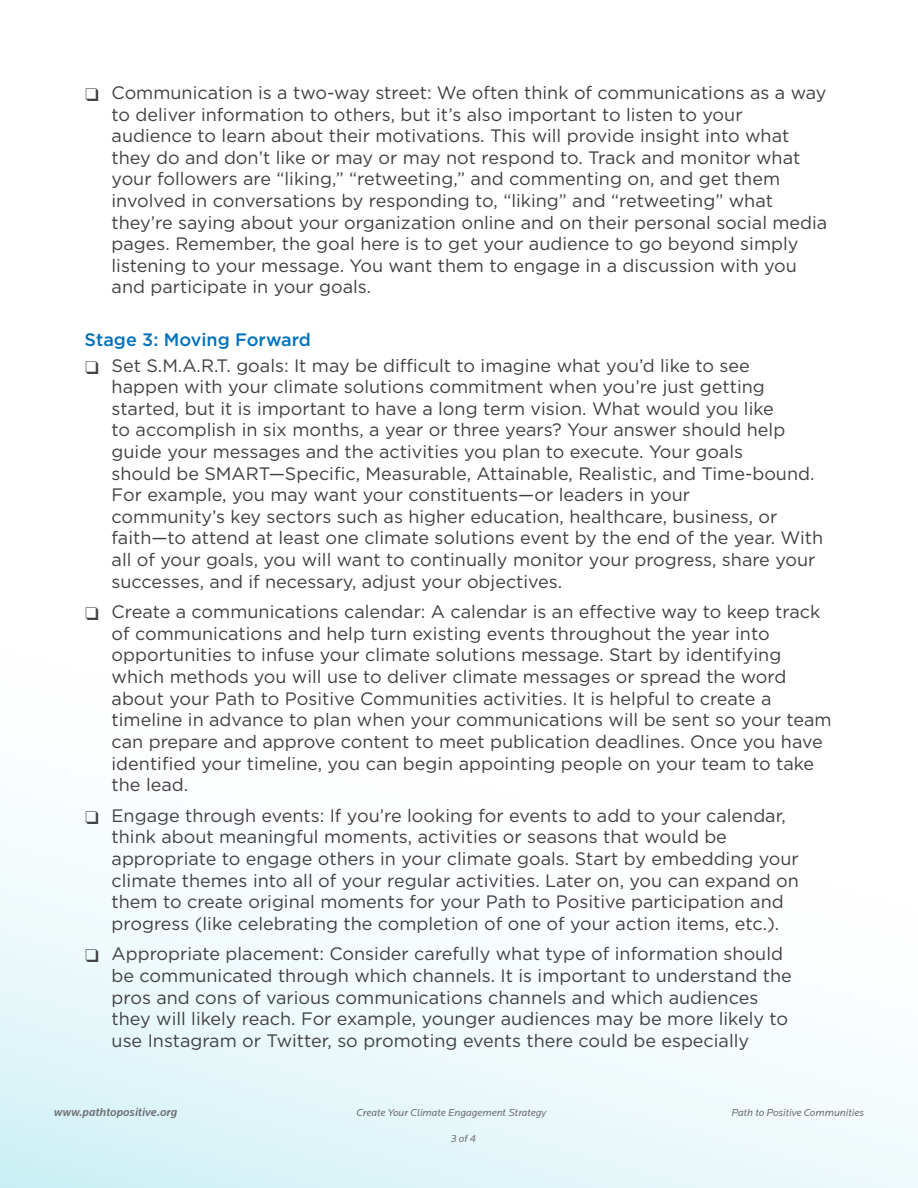
<style>
.page{position:relative;width:918px;height:1188px;background:#fff}
.page>*{position:absolute;margin:0;border:0;box-sizing:border-box;transform-origin:0 0}
.t1{font:18px/21.6px "Gotham";color:#414042}
.t2{font:500 18px "Gotham";color:#0072bc}
.t3{font:italic 500 12px "Locator";color:#6d6e71}
.t4{font:italic 10.5px "Locator";color:#6d6e71}
</style>
<div class="page">
<svg style="left:0;top:842px;width:918px;height:346px;fill:#f1fafc"></svg>
<svg style="left:86px;top:950px;width:12px;height:12px"></svg>
<p class="t1" style="left:112px;top:81px;width:717px">Communication is a two-way street: We often think of communications as a way to deliver information to others, but it’s also important to listen to your audience to learn about their motivations. This will provide insight into what they do and don’t like or may or may not respond to. Track and monitor what your followers are “liking,” “retweeting,” and commenting on, and get them involved in conversations by responding to, “liking” and “retweeting” what they’re saying about your organization online and on their personal social media pages. Remember, the goal here is to get your audience to go beyond simply listening to your message. You want them to engage in a discussion with you and participate in your goals.</p>
<p class="t2" style="left:85px;top:327px;width:228px">Stage 3: Moving Forward</p>
<p class="t1" style="left:112px;top:354px;width:713px">Set S.M.A.R.T. goals: It may be difficult to imagine what you’d like to see<br>happen with your climate solutions commitment when you’re just getting started, but it is important to have a long term vision. What would you like<br>to accomplish in six months, a year or three years? Your answer should help guide your messages and the activities you plan to execute. Your goals<br>should be SMART—Specific, Measurable, Attainable, Realistic, and Time-bound.<br>For example, you may want your constituents—or leaders in your<br>community’s key sectors such as higher education, healthcare, business, or faith—to attend at least one climate solutions event by the end of the year. With all of your goals, you will want to continually monitor your progress, share your successes, and if necessary, adjust your objectives.</p>
<p class="t1" style="left:112px;top:601px;width:722px">Create a communications calendar: A calendar is an effective way to keep track of communications and help turn existing events throughout the year into opportunities to infuse your climate solutions message. Start by identifying which methods you will use to deliver climate messages or spread the word about your Path to Positive Communities activities. It is helpful to create a timeline in advance to plan when your communications will be sent so your team can prepare and approve content to meet publication deadlines. Once you have identified your timeline, you can begin appointing people on your team to take the lead.</p>
<p class="t1" style="left:112px;top:804px;width:689px">Engage through events: If you’re looking for events to add to your calendar, think about meaningful moments, activities or seasons that would be appropriate to engage others in your climate goals. Start by embedding your climate themes into all of your regular activities. Later on, you can expand on them to create original moments for your Path to Positive participation and progress (like celebrating the completion of one of your action items, etc.).</p>
<p class="t1" style="left:112px;top:943px;width:682px">Appropriate placement: Consider carefully what type of information should be communicated through which channels. It is important to understand the pros and cons of various communications channels and which audiences they will likely reach. For example, younger audiences may be more likely to use Instagram or Twitter, so promoting events there could be especially</p>
<p class="t3" style="left:54px;top:1105px;width:125px">www.pathtopositive.org</p>
<p class="t4" style="left:356px;top:1107px;width:191px">Create Your Climate Engagement Strategy</p>
<p class="t4" style="left:732px;top:1107px;width:134px">Path to Positive Communities</p>
<p class="t4" style="left:451px;top:1133px;width:27px">3 of 4</p>
</div>
